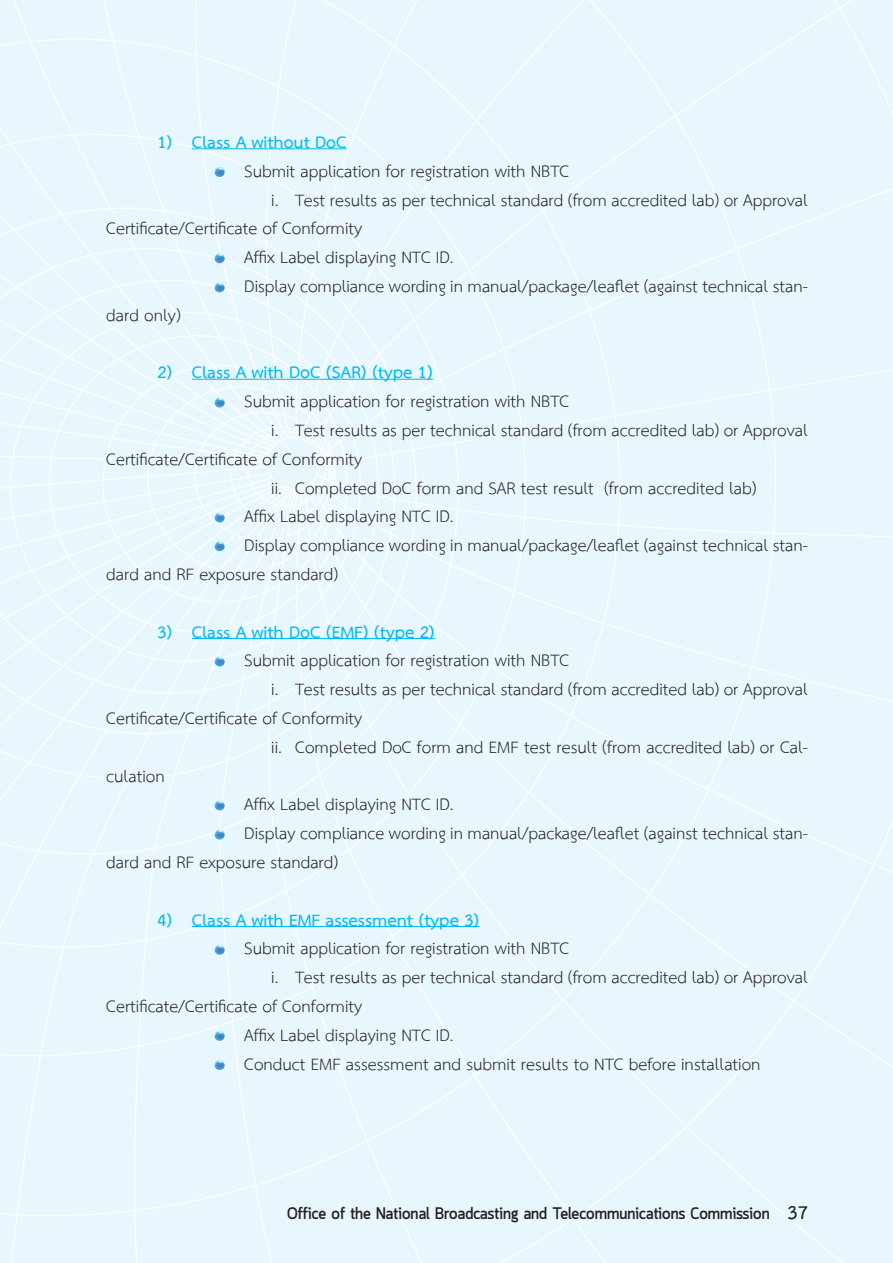
<style>
.page{position:relative;width:893px;height:1263px;background:#e8f6fd}
.page>*{position:absolute;margin:0;border:0;box-sizing:border-box;transform-origin:0 0}
.World-Ready_Single-l{font:24px/28.8px "TH Sarabun PSK";color:#231f20}
.World-Ready_Single-l-2{font:700 24px "TH Sarabun PSK";color:#00baf1}
.t1{font:700 16.5px "Quark";color:#231f20}
.s1{font-family:"TH Sarabun PSK";font-size:27px}
</style>
<div class="page">
<p class="World-Ready_Single-l-2" style="left:157px;top:128px;width:191px">1) Class A without DoC</p>
<p class="World-Ready_Single-l" style="left:244px;top:157px;width:326px">Submit application for registration with NBTC</p>
<p class="World-Ready_Single-l" style="left:106px;top:186px;width:703px;text-indent:165px">i. Test results as per technical standard (from accredited lab) or Approval<br>Certificate/Certificate of Conformity</p>
<p class="World-Ready_Single-l" style="left:244px;top:244px;width:211px">Affix Label displaying NTC ID.</p>
<p class="World-Ready_Single-l" style="left:244px;top:273px;width:565px">Display compliance wording in manual/package/leaflet (against technical stan-</p>
<p class="World-Ready_Single-l" style="left:106px;top:301px;width:76px">dard only)</p>
<p class="World-Ready_Single-l-2" style="left:157px;top:358px;width:277px">2) Class A with DoC (SAR) (type 1)</p>
<p class="World-Ready_Single-l" style="left:244px;top:388px;width:326px">Submit application for registration with NBTC</p>
<p class="World-Ready_Single-l" style="left:106px;top:417px;width:703px;text-indent:165px">i. Test results as per technical standard (from accredited lab) or Approval<br>Certificate/Certificate of Conformity</p>
<p class="World-Ready_Single-l" style="left:271px;top:474px;width:487px">ii. Completed DoC form and SAR test result (from accredited lab)</p>
<p class="World-Ready_Single-l" style="left:244px;top:503px;width:211px">Affix Label displaying NTC ID.</p>
<p class="World-Ready_Single-l" style="left:106px;top:532px;width:703px;text-indent:138px">Display compliance wording in manual/package/leaflet (against technical stan&shy;dard and RF exposure standard)</p>
<p class="World-Ready_Single-l-2" style="left:157px;top:617px;width:279px">3) Class A with DoC (EMF) (type 2)</p>
<p class="World-Ready_Single-l" style="left:244px;top:647px;width:326px">Submit application for registration with NBTC</p>
<p class="World-Ready_Single-l" style="left:106px;top:676px;width:703px;text-indent:165px">i. Test results as per technical standard (from accredited lab) or Approval<br>Certificate/Certificate of Conformity</p>
<p class="World-Ready_Single-l" style="left:271px;top:733px;width:538px">ii. Completed DoC form and EMF test result (from accredited lab) or Cal-</p>
<p class="World-Ready_Single-l" style="left:106px;top:762px;width:60px">culation</p>
<p class="World-Ready_Single-l" style="left:244px;top:791px;width:211px">Affix Label displaying NTC ID.</p>
<p class="World-Ready_Single-l" style="left:106px;top:820px;width:703px;text-indent:138px">Display compliance wording in manual/package/leaflet (against technical stan&shy;dard and RF exposure standard)</p>
<p class="World-Ready_Single-l-2" style="left:157px;top:905px;width:323px">4) Class A with EMF assessment (type 3)</p>
<p class="World-Ready_Single-l" style="left:244px;top:935px;width:326px">Submit application for registration with NBTC</p>
<p class="World-Ready_Single-l" style="left:106px;top:964px;width:703px;text-indent:165px">i. Test results as per technical standard (from accredited lab) or Approval<br>Certificate/Certificate of Conformity</p>
<p class="World-Ready_Single-l" style="left:244px;top:1021px;width:211px">Affix Label displaying NTC ID.</p>
<p class="World-Ready_Single-l" style="left:244px;top:1050px;width:518px">Conduct EMF assessment and submit results to NTC before installation</p>
<p class="t1" style="left:287px;top:1204px;width:522px">Office of the National Broadcasting and Telecommunications Commission <span class="s1">37</span></p>
</div>
